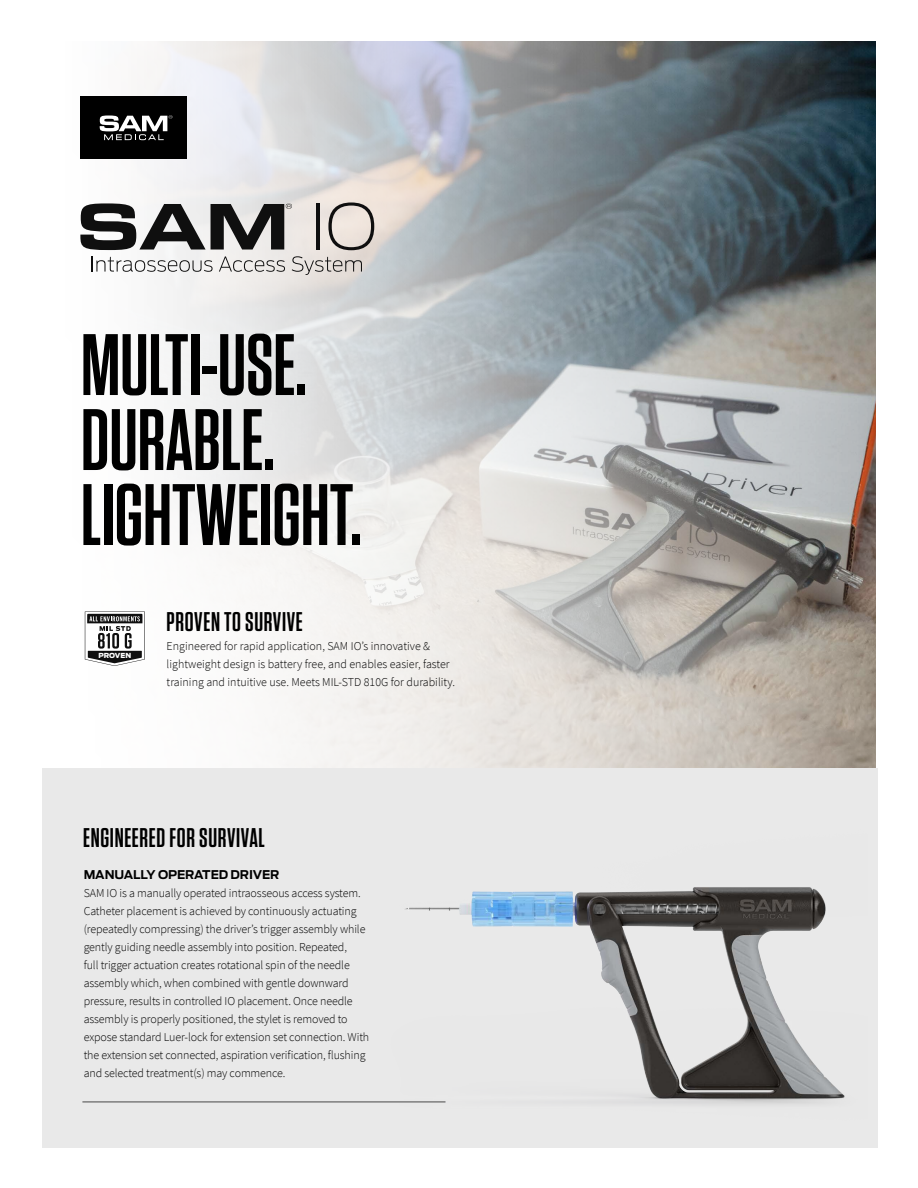
<style>
.page{position:relative;width:918px;height:1188px;background:#fff}
.page>*{position:absolute;margin:0;border:0;box-sizing:border-box;transform-origin:0 0}
.t1{font:600 87px/75px "Tungsten Narrow";color:#000}
.t2{font:600 27px "Tungsten Narrow";letter-spacing:.025em;color:#000}
.t3{font:300 12px/18px "Source Sans Pro";letter-spacing:-.01em;color:#000}
.t4{font:700 12px "Antenna";letter-spacing:-.01em;color:#000}
.t5{font:900 6.9px "Antenna";color:#fff}
</style>
<div class="page">
<img style="left:91px;top:41px;width:785px;height:727px">
<div style="left:42px;top:768px;width:836px;height:380px;background:#e9e9e9"></div>
<img style="left:280px;top:887px;width:565px;height:217px">
<div style="left:80px;top:96px;width:107px;height:63px;background:#000"></div>
<svg style="left:100px;top:116px;width:72px;height:24px"></svg>
<hr style="left:82px;top:1102px;width:364px;height:1px;background:#484848">
<svg style="left:84px;top:610px;width:62px;height:57px"></svg>
<hr style="left:316px;top:203px;width:3px;height:47px;background:#0f0f0f">
<svg style="left:328px;top:202px;width:46px;height:48px;background:#bfb7b1"></svg>
<svg style="left:92px;top:257px;width:121px;height:15px"></svg>
<svg style="left:219px;top:256px;width:66px;height:16px"></svg>
<svg style="left:292px;top:256px;width:70px;height:19px"></svg>
<svg style="left:80px;top:203px;width:212px;height:47px"></svg>
<h1 class="t1" style="left:81px;top:329px;width:282px">MULTI-USE.<br>DURABLE.<br>LIGHTWEIGHT.</h1>
<p class="t5" style="left:98px;top:651px;width:34px">PROVEN</p>
<h2 class="t2" style="left:167px;top:608px;width:138px">PROVEN TO SURVIVE</h2>
<p class="t3" style="left:167px;top:637px;width:290px">Engineered for rapid application, SAM IO’s innovative &amp; lightweight design is battery free, and enables easier, faster training and intuitive use. Meets MIL-STD 810G for durability.</p>
<h2 class="t2" style="left:83px;top:824px;width:183px">ENGINEERED FOR SURVIVAL</h2>
<p class="t4" style="left:84px;top:867px;width:197px">MANUALLY OPERATED DRIVER</p>
<p class="t3" style="left:84px;top:884px;width:287px">SAM IO is a manually operated intraosseous access system.<br>Catheter placement is achieved by continuously actuating (repeatedly compressing) the driver’s trigger assembly while gently guiding needle assembly into position. Repeated,<br>full trigger actuation creates rotational spin of the needle assembly which, when combined with gentle downward pressure, results in controlled IO placement. Once needle assembly is properly positioned, the stylet is removed to expose standard Luer-lock for extension set connection. With the extension set connected, aspiration verification, flushing and selected treatment(s) may commence.</p>
</div>
